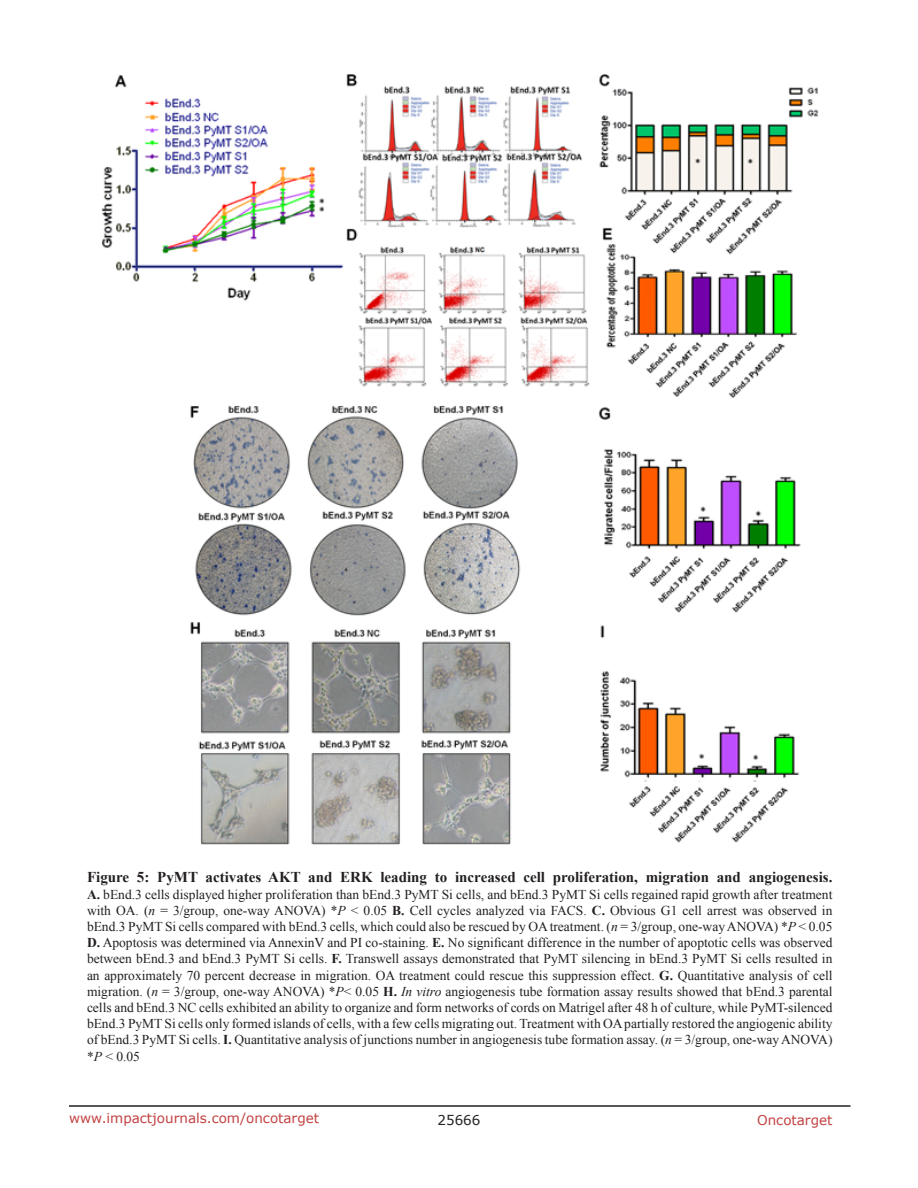
<style>
.page{position:relative;width:918px;height:1188px;background:#fff}
.page>*{position:absolute;margin:0;border:0;box-sizing:border-box;transform-origin:0 0}
.FigureText{font:700 15px "Times New Roman";color:#231f20}
.FigureText-2{font:13.5px/16.2px "Times New Roman";color:#231f20;text-align:justify}
.t1{font:13.5px "Verdana";color:#c24141}
.t2{font:13.5px "Verdana";color:#231f20}
.s1{font-weight:700}
.s2{font-style:italic}
</style>
<div class="page">
<hr style="left:69px;top:1105px;width:781px;height:2px;background:#231f20">
<img style="left:101px;top:75px;width:718px;height:770px">
<p class="FigureText" style="left:87px;top:867px;width:747px">Figure 5: PyMT activates AKT and ERK leading to increased cell proliferation, migration and angiogenesis.</p>
<p class="FigureText-2" style="left:87px;top:886px;width:747px"><span class="s1">A.</span> bEnd.3 cells displayed higher proliferation than bEnd.3 PyMT Si cells, and bEnd.3 PyMT Si cells regained rapid growth after treatment with OA. (<span class="s2">n</span> = 3/group, one-way ANOVA) *<span class="s2">P</span> &lt; 0.05 <span class="s1">B.</span> Cell cycles analyzed via FACS. <span class="s1">C.</span> Obvious G1 cell arrest was observed in bEnd.3 PyMT Si cells compared with bEnd.3 cells, which could also be rescued by OA treatment. (<span class="s2">n</span> = 3/group, one-way ANOVA) *<span class="s2">P</span> &lt; 0.05<br><span class="s1">D.</span> Apoptosis was determined via AnnexinV and PI co-staining. <span class="s1">E.</span> No significant difference in the number of apoptotic cells was observed between bEnd.3 and bEnd.3 PyMT Si cells. <span class="s1">F.</span> Transwell assays demonstrated that PyMT silencing in bEnd.3 PyMT Si cells resulted in an approximately 70 percent decrease in migration. OA treatment could rescue this suppression effect. <span class="s1">G.</span> Quantitative analysis of cell migration. (<span class="s2">n</span> = 3/group, one-way ANOVA) *<span class="s2">P</span>&lt; 0.05 <span class="s1">H.</span> <span class="s2">In vitro</span> angiogenesis tube formation assay results showed that bEnd.3 parental cells and bEnd.3 NC cells exhibited an ability to organize and form networks of cords on Matrigel after 48 h of culture, while PyMT-silenced bEnd.3 PyMT Si cells only formed islands of cells, with a few cells migrating out. Treatment with OA partially restored the angiogenic ability of bEnd.3 PyMT Si cells. <span class="s1">I.</span> Quantitative analysis of junctions number in angiogenesis tube formation assay. (<span class="s2">n</span> = 3/group, one-way ANOVA) *<span class="s2">P</span> &lt; 0.05</p>
<p class="t1" style="left:69px;top:1109px;width:252px">www.impactjournals.com/oncotarget</p>
<p class="t2" style="left:438px;top:1111px;width:44px">25666</p>
<p class="t1" style="left:757px;top:1111px;width:77px">Oncotarget</p>
</div>
